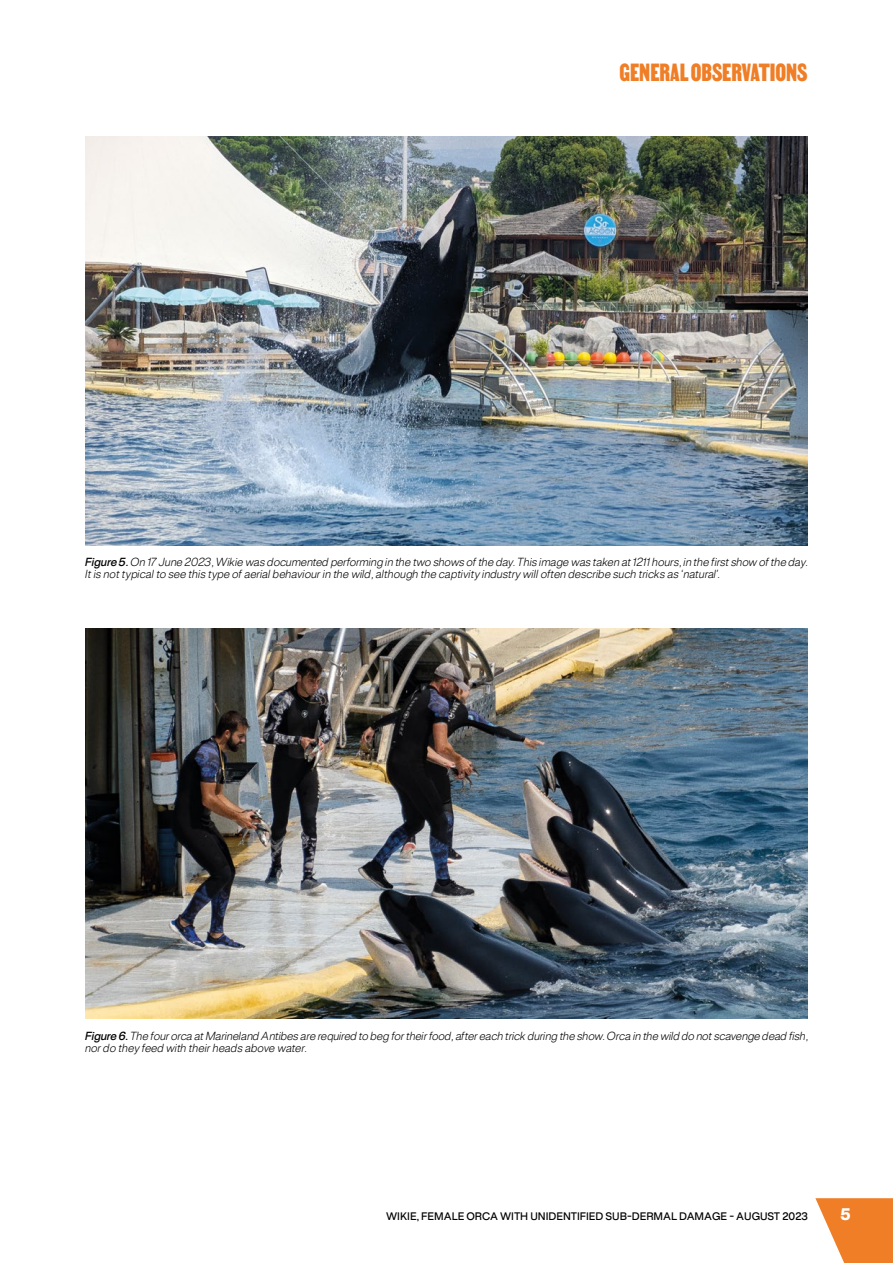
<style>
.page{position:relative;width:893px;height:1263px;background:#fff}
.page>*{position:absolute;margin:0;border:0;box-sizing:border-box;transform-origin:0 0}
.t1{font:30px "MARTIN";color:#ef7e26}
.t2{font:800 15px "Rules";color:#fff}
.t3{font:italic 300 10.5px/12.6px "Rules";letter-spacing:-.005em;color:#000}
.t4{font:500 9.75px "Rules";color:#000}
.s1{font-weight:500}
</style>
<div class="page">
<svg style="left:815px;top:1198px;width:78px;height:65px"></svg>
<img style="left:85px;top:136px;width:723px;height:409px">
<img style="left:85px;top:628px;width:723px;height:391px">
<h1 class="t1" style="left:619px;top:55px;width:190px">GENERAL OBSERVATIONS</h1>
<p class="t3" style="left:85px;top:555px;width:724px"><span class="s1">Figure 5.</span> On 17 June 2023, Wikie was documented performing in the two shows of the day. This image was taken at 1211 hours, in the first show of the day.<br>It is not typical to see this type of aerial behaviour in the wild, although the captivity industry will often describe such tricks as ‘natural’.</p>
<p class="t3" style="left:85px;top:1029px;width:725px"><span class="s1">Figure 6.</span> The four orca at Marineland Antibes are required to beg for their food, after each trick during the show. Orca in the wild do not scavenge dead fish, nor do they feed with their heads above water.</p>
<p class="t4" style="left:386px;top:1210px;width:423px">WIKIE, FEMALE ORCA WITH UNIDENTIFIED SUB-DERMAL DAMAGE - AUGUST 2023</p>
<h2 class="t2" style="left:840px;top:1204px;width:11px">5</h2>
</div>
